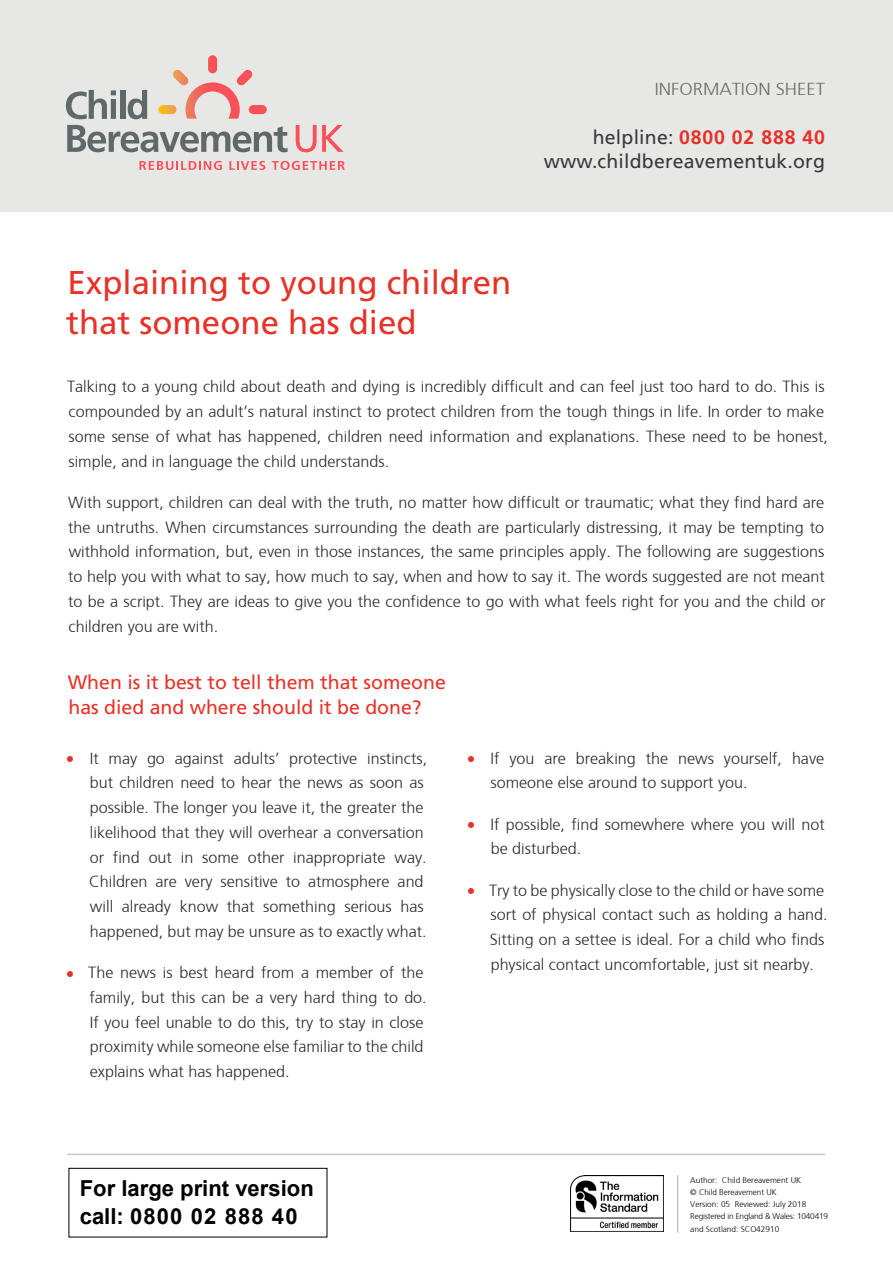
<style>
.page{position:relative;width:893px;height:1263px;background:#fff}
.page>*{position:absolute;margin:0;border:0;box-sizing:border-box;transform-origin:0 0}
.t1{font:33px/39.6px "Frutiger LT Std";color:#e63329}
.t2{font:700 22.05px/27.9px "Arial";color:#000}
.t3{font:19.5px/24.8px "Frutiger LT Std";color:#e63329}
.t4{font:19.5px/23.5px "Frutiger LT Std";letter-spacing:.01em;color:#363b3a;text-align:right}
.t5{font:300 17.4px "Frutiger";color:#6c6a68;scale:1.06 1}
.t6{font:300 16.2px/24.8px "Frutiger";color:#2c2a27}
.t7{font:300 8.25px/12.1px "Frutiger";color:#000}
.s1{font-weight:700;color:#e63329}
.s2{font-family:"Frutiger LT Std";font-weight:400;font-size:17.25px;color:#e63329}
</style>
<div class="page">
<div style="left:0;top:0;width:893px;height:212px;background:#e7e7e6"></div>
<hr style="left:67px;top:1154px;width:758px;height:1px;background:#c8c4c3">
<hr style="left:677px;top:1175px;width:1px;height:57px;background:#ada8a7">
<img style="left:571px;top:1175px;width:92px;height:56px">
<div style="left:68px;top:1168px;width:259px;height:69px;border:1px solid #000"></div>
<svg style="left:158px;top:55px;width:109px;height:64px"></svg>
<svg style="left:66px;top:90px;width:50px;height:29px"></svg>
<div style="left:120px;top:90px;width:5px;height:29px;background:#606969"></div>
<svg style="left:128px;top:90px;width:19px;height:29px"></svg>
<svg style="left:67px;top:125px;width:221px;height:27px"></svg>
<svg style="left:296px;top:125px;width:48px;height:27px"></svg>
<svg style="left:139px;top:161px;width:83px;height:9px"></svg>
<svg style="left:229px;top:161px;width:36px;height:9px"></svg>
<svg style="left:272px;top:161px;width:73px;height:9px"></svg>
<p class="t5" style="left:655px;top:77px;width:162px">INFORMATION SHEET</p>
<p class="t4" style="left:544px;top:126px;width:283px">helpline: <span class="s1">0800 02 888 40 </span>www.childbereavementuk.org</p>
<h1 class="t1" style="left:66px;top:263px;width:447px">Explaining to young children that someone has died</h1>
<p class="t6" style="left:67px;top:373px;width:762px">Talking to a young child about death and dying is incredibly difficult and can feel just too hard to do. This is compounded by an adult’s natural instinct to protect children from the tough things in life. In order to make some sense of what has happened, children need information and explanations. These need to be honest, simple, and in language the child understands.</p>
<p class="t6" style="left:68px;top:489px;width:759px;text-align:justify">With support, children can deal with the truth, no matter how difficult or traumatic; what they find hard are the untruths. When circumstances surrounding the death are particularly distressing, it may be tempting to withhold information, but, even in those instances, the same principles apply. The following are suggestions to help you with what to say, how much to say, when and how to say it. The words suggested are not meant to be a script. They are ideas to give you the confidence to go with what feels right for you and the child or children you are with.</p>
<p class="t3" style="left:68px;top:670px;width:380px">When is it best to tell them that someone has died and where should it be done?</p>
<p class="t6" style="left:89px;top:744px;width:340px;text-indent:-23px"><span class="s2">•</span> It may go against adults’ protective instincts, but children need to hear the news as soon as possible. The longer you leave it, the greater the likelihood that they will overhear a conversation or find out in some other inappropriate way.<br>Children are very sensitive to atmosphere and will already know that something serious has happened, but may be unsure as to exactly what.</p>
<p class="t6" style="left:90px;top:959px;width:339px;text-indent:-24px"><span class="s2">•</span> The news is best heard from a member of the family, but this can be a very hard thing to do.<br>If you feel unable to do this, try to stay in close proximity while someone else familiar to the child explains what has happened.</p>
<p class="t6" style="left:490px;top:744px;width:335px;text-indent:-24px"><span class="s2">•</span> If you are breaking the news yourself, have someone else around to support you.</p>
<p class="t6" style="left:491px;top:810px;width:336px;text-indent:-24px"><span class="s2">•</span> If possible, find somewhere where you will not be disturbed.</p>
<p class="t6" style="left:490px;top:876px;width:339px;text-indent:-23px"><span class="s2">•</span> Try to be physically close to the child or have some sort of physical contact such as holding a hand.<br>Sitting on a settee is ideal. For a child who finds physical contact uncomfortable, just sit nearby.</p>
<h2 class="t2" style="left:80px;top:1175px;width:236px">For large print version call: 0800 02 888 40</h2>
<p class="t7" style="left:690px;top:1174px;width:139px">Author: Child Bereavement UK<br>© Child Bereavement UK<br>Version: 05 Reviewed: July 2018<br>Registered in England &amp; Wales: 1040419 and Scotland: SCO42910</p>
</div>
